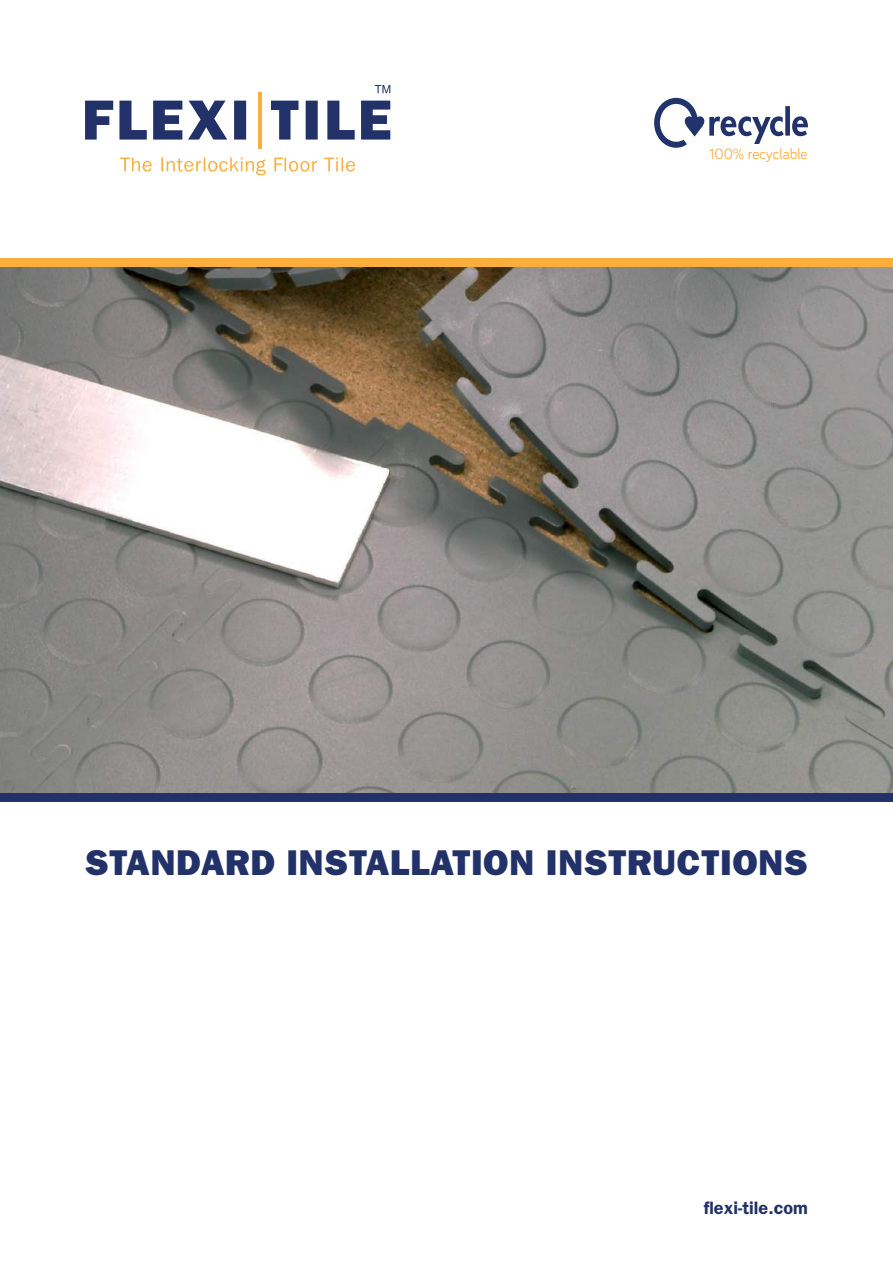
<style>
.page{position:relative;width:893px;height:1263px;background:#fff}
.page>*{position:absolute;margin:0;border:0;box-sizing:border-box;transform-origin:0 0}
.t1{font:36px "ITC Franklin Gothic Std Hvy";letter-spacing:.02em;color:#223269}
.t2{font:600 18px "ITC Franklin Gothic Std";color:#223269}
.t3{font:15.15px "Bariol";letter-spacing:-.005em;color:#fbad3d}
</style>
<div class="page">
<img style="left:0;top:267px;width:893px;height:527px">
<svg style="left:654px;top:98px;width:154px;height:50px"></svg>
<svg style="left:271px;top:101px;width:119px;height:39px"></svg>
<svg style="left:85px;top:101px;width:161px;height:39px"></svg>
<svg style="left:120px;top:158px;width:235px;height:17px"></svg>
<hr style="left:258px;top:92px;width:4px;height:56px;background:#fbae3b">
<div style="left:0;top:259px;width:893px;height:8px;background:#fbae3b"></div>
<div style="left:0;top:794px;width:893px;height:8px;background:#223269"></div>
<svg style="left:375px;top:85px;width:15px;height:8px"></svg>
<p class="t3" style="left:709px;top:143px;width:100px">100% recyclable</p>
<p class="t1" style="left:85px;top:842px;width:724px">STANDARD INSTALLATION INSTRUCTIONS</p>
<p class="t2" style="left:704px;top:1197px;width:106px">flexi-tile.com</p>
</div>
